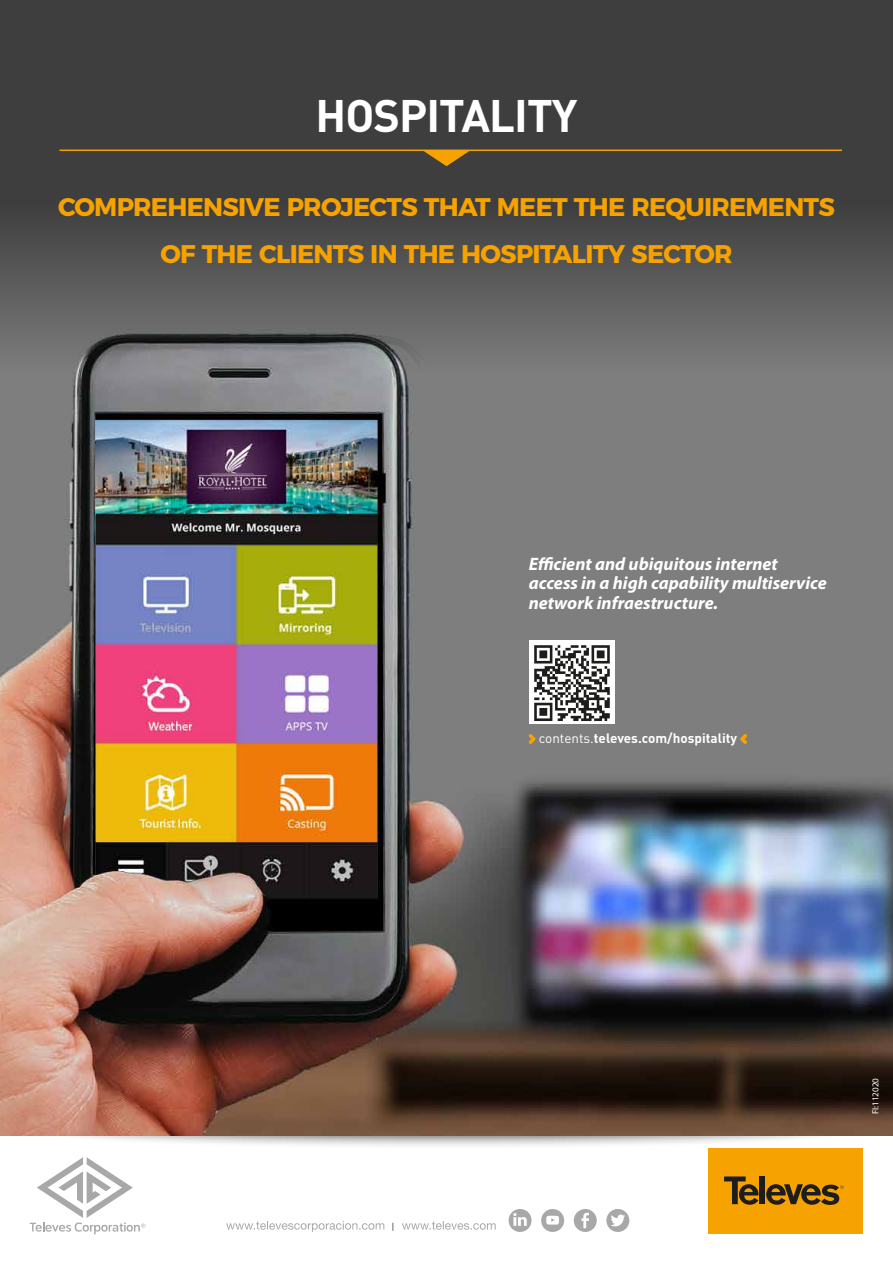
<style>
.page{position:relative;width:893px;height:1263px;background:#fff}
.page>*{position:absolute;margin:0;border:0;box-sizing:border-box;transform-origin:0 0}
.t1{font:700 45px "DIN Pro";letter-spacing:-.02em;color:#fff}
.t2{font:700 25.5px/46.5px "Montserrat";letter-spacing:-.03em;color:#f6a200;text-align:center}
.t3{font:italic 700 18px/19.5px "Myriad Pro";color:#fff}
.t4{font:700 13.5px "DIN Pro";color:#fff}
.t5{font:9px "Myriad Pro";color:#fff}
.s1{font-weight:400}
</style>
<div class="page">
<svg style="left:54px;top:1121px;width:785px;height:28px"></svg>
<img style="left:0;top:372px;width:893px;height:763px">
<img style="left:0;top:0;width:893px;height:372px">
<svg style="left:422px;top:151px;width:48px;height:15px"></svg>
<hr style="left:60px;top:150px;width:782px;height:1px;background:#f6a200">
<svg style="left:528px;top:734px;width:7px;height:10px"></svg>
<svg style="left:740px;top:734px;width:7px;height:10px"></svg>
<img style="left:529px;top:640px;width:86px;height:84px">
<div style="left:708px;top:1148px;width:155px;height:85px;background:#f6a200"></div>
<svg style="left:724px;top:1176px;width:35px;height:29px"></svg>
<div style="left:760px;top:1176px;width:5px;height:28px;background:#1d1d1b"></div>
<svg style="left:766px;top:1184px;width:78px;height:21px"></svg>
<svg style="left:30px;top:1157px;width:115px;height:77px"></svg>
<svg style="left:226px;top:1221px;width:270px;height:11px"></svg>
<svg style="left:606px;top:1209px;width:23px;height:23px"></svg>
<svg style="left:509px;top:1209px;width:22px;height:23px"></svg>
<svg style="left:574px;top:1209px;width:23px;height:23px"></svg>
<svg style="left:541px;top:1209px;width:23px;height:23px"></svg>
<h1 class="t1" style="left:315px;top:85px;width:264px">HOSPITALITY</h1>
<h2 class="t2" style="left:58px;top:182px;width:778px">COMPREHENSIVE PROJECTS THAT MEET THE REQUIREMENTS<br>OF THE CLIENTS IN THE HOSPITALITY SECTOR</h2>
<p class="t3" style="left:529px;top:553px;width:300px">Efficient and ubiquitous internet access in a high capability multiservice network infraestructure.</p>
<p class="t4" style="left:539px;top:729px;width:200px"><span class="s1">contents.</span>televes.com/hospitality</p>
<p class="t5" style="left:870px;top:1114px;width:38px;rotate:-90deg">FI:112020</p>
</div>
